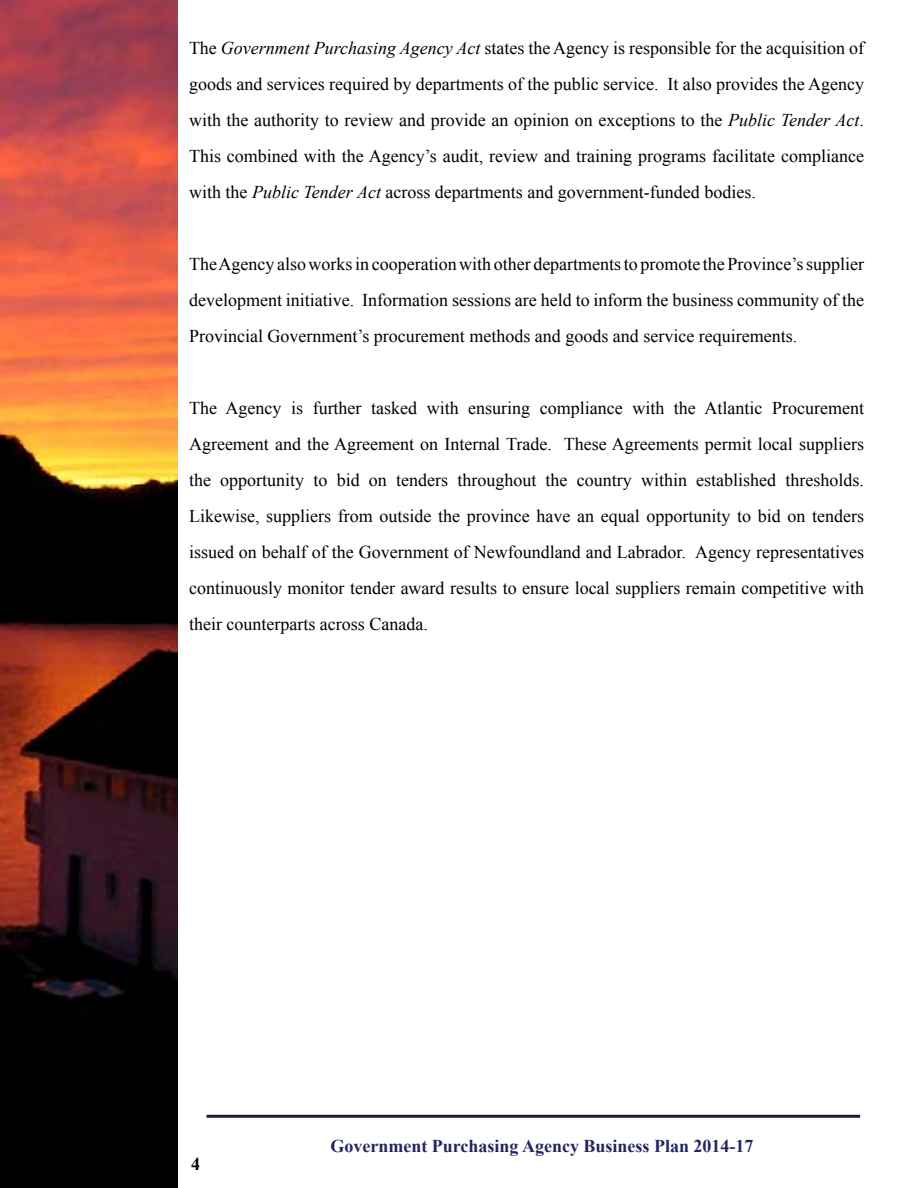
<style>
.page{position:relative;width:918px;height:1188px;background:#fff}
.page>*{position:absolute;margin:0;border:0;box-sizing:border-box;transform-origin:0 0}
.t1{font:18px/36px "Times New Roman";color:#000;text-align:justify}
.t2{font:700 18px "Times New Roman";color:#232563}
.t3{font:700 18px "Times New Roman";color:#000}
.s1{font-style:italic}
</style>
<div class="page">
<div style="left:207px;top:1115px;width:653px;height:3px;background:#1b1c38;border:2px solid #1b1c38"></div>
<img style="left:0;top:0;width:178px;height:1188px">
<p class="t1" style="left:189px;top:30px;width:677px">The <span class="s1">Government Purchasing Agency Act</span> states the Agency is responsible for the acquisition of goods and services required by departments of the public service. It also provides the Agency with the authority to review and provide an opinion on exceptions to the <span class="s1">Public Tender Act</span>.<br>This combined with the Agency’s audit, review and training programs facilitate compliance with the <span class="s1">Public Tender Act</span> across departments and government-funded bodies.</p>
<p class="t1" style="left:189px;top:246px;width:677px">The Agency also works in cooperation with other departments to promote the Province’s supplier development initiative. Information sessions are held to inform the business community of the Provincial Government’s procurement methods and goods and service requirements.</p>
<p class="t1" style="left:189px;top:390px;width:677px">The Agency is further tasked with ensuring compliance with the Atlantic Procurement Agreement and the Agreement on Internal Trade. These Agreements permit local suppliers the opportunity to bid on tenders throughout the country within established thresholds.<br>Likewise, suppliers from outside the province have an equal opportunity to bid on tenders issued on behalf of the Government of Newfoundland and Labrador. Agency representatives continuously monitor tender award results to ensure local suppliers remain competitive with their counterparts across Canada.</p>
<p class="t3" style="left:191px;top:1152px;width:10px">4</p>
<p class="t2" style="left:330px;top:1134px;width:425px">Government Purchasing Agency Business Plan 2014-17</p>
</div>
